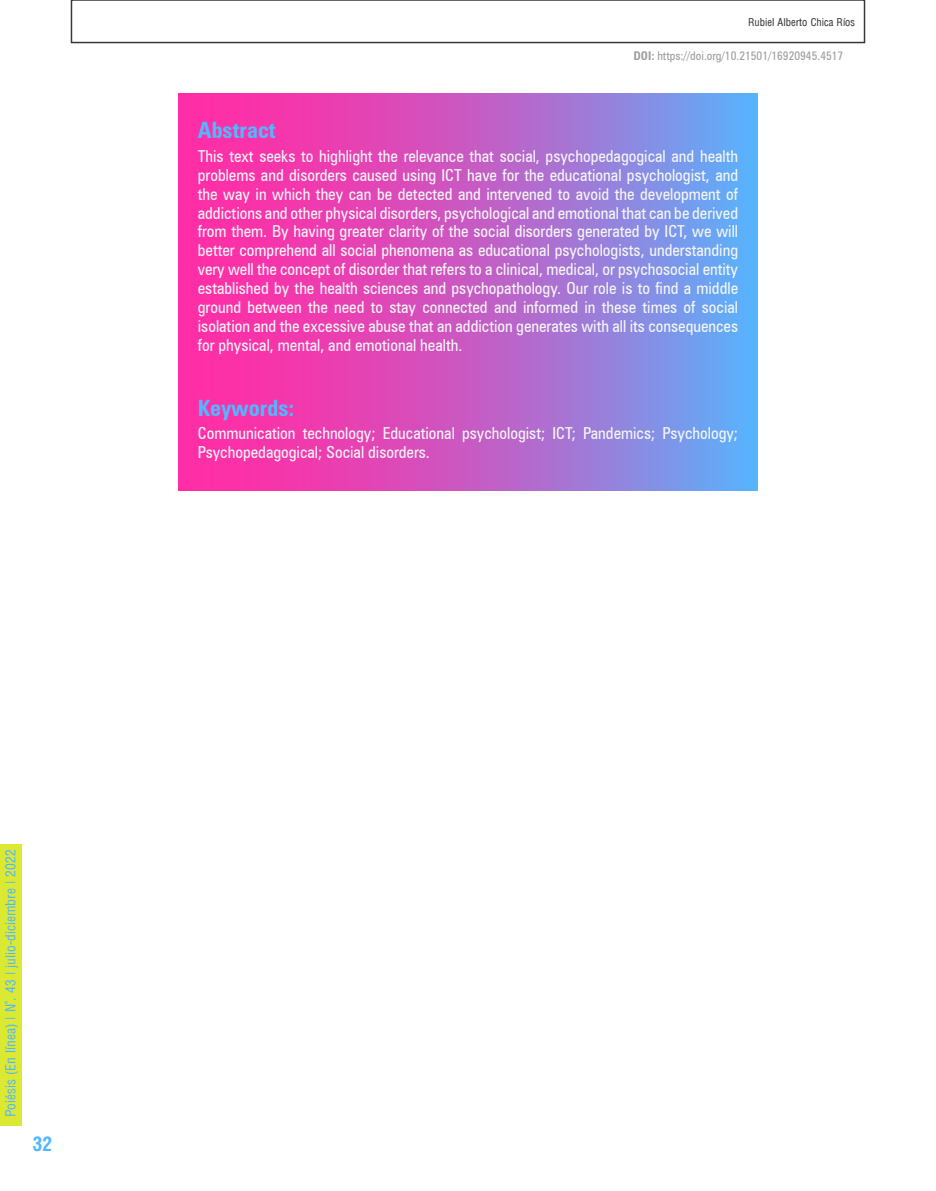
<style>
.page{position:relative;width:936px;height:1191px;background:#fff}
.page>*{position:absolute;margin:0;border:0;box-sizing:border-box;transform-origin:0 0}
.t1{font:700 condensed 22.5px "Zurich BT";color:#53b7ff}
.t2{font:700 condensed 19.5px "Arena";color:#53b7ff}
.t3{font:condensed 16.5px/18.9px "Zurich BT";color:#f6f6f6;text-align:justify}
.t4{font:13.5px "Arena Condensed";color:#53b7ff}
.t5{font:condensed 12px "Zurich BT";color:#9c9e9f}
.t6{font:10.5px "Arena Condensed";color:#373737}
.s1{font-weight:700}
</style>
<div class="page">
<div style="left:0;top:844px;width:21px;height:282px;background:#dce932"></div>
<div style="left:71px;top:0;width:794px;height:43px;border:2px solid #373737"></div>
<svg style="left:178px;top:94px;width:579px;height:396px;background:#be61c7"></svg>
<p class="t6" style="left:748px;top:16px;width:109px">Rubiel Alberto Chica Ríos</p>
<p class="t5" style="left:633px;top:48px;width:211px"><span class="s1">DOI:</span> https://doi.org/10.21501/16920945.4517</p>
<h1 class="t1" style="left:198px;top:117px;width:79px">Abstract</h1>
<p class="t3" style="left:198px;top:146px;width:541px">This text seeks to highlight the relevance that social, psychopedagogical and health problems and disorders caused using ICT have for the educational psychologist, and the way in which they can be detected and intervened to avoid the development of addictions and other physical disorders, psychological and emotional that can be derived from them. By having greater clarity of the social disorders generated by ICT, we will better comprehend all social phenomena as educational psychologists, understanding very well the concept of disorder that refers to a clinical, medical, or psychosocial entity established by the health sciences and psychopathology. Our role is to find a middle ground between the need to stay connected and informed in these times of social isolation and the excessive abuse that an addiction generates with all its consequences for physical, mental, and emotional health.</p>
<h1 class="t1" style="left:198px;top:394px;width:98px">Keywords:</h1>
<p class="t3" style="left:198px;top:423px;width:541px">Communication technology; Educational psychologist; ICT; Pandemics; Psychology;<br>Psychopedagogical; Social disorders.</p>
<p class="t4" style="left:3px;top:1117px;width:269px;rotate:-90deg">Poiésis (En línea) | N°. 43 | julio-diciembre | 2022</p>
<p class="t2" style="left:33px;top:1132px;width:21px">32</p>
</div>
